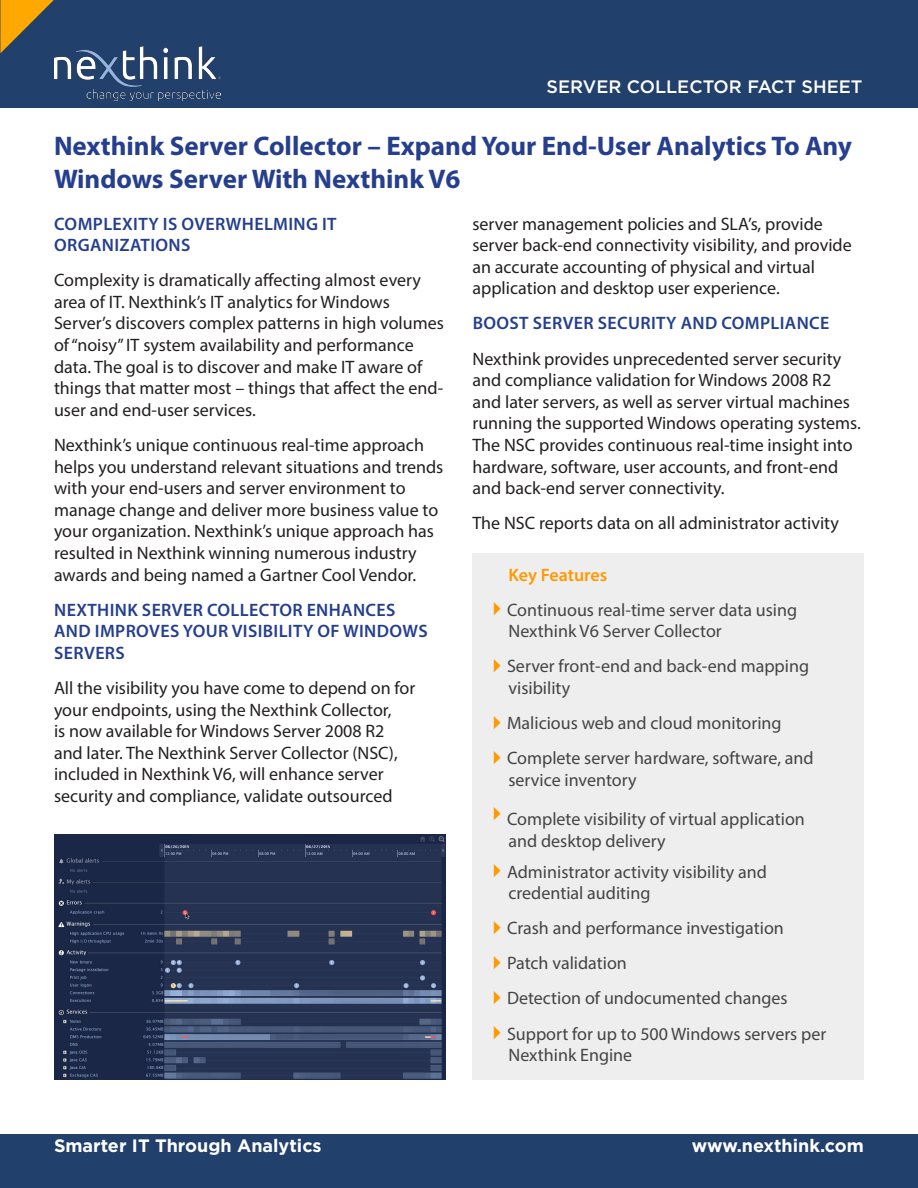
<style>
.page{position:relative;width:918px;height:1188px;background:#fff}
.page>*{position:absolute;margin:0;border:0;box-sizing:border-box;transform-origin:0 0}
.t1{font:700 27px/32.4px "Myriad Pro";color:#253f8e}
.t2{font:18px/21.6px "Myriad Pro";color:#231f20}
.t3{font:18px/21.6px "Myriad Pro";color:#444}
.t4{font:600 18px/21.6px "Myriad Pro";letter-spacing:.02em;color:#253f8e}
.t5{font:700 18px "Gotham HTF";color:#fff}
.t6{font:500 18px "Gotham HTF";color:#fff}
.t7{font:600 18px "Myriad Pro";letter-spacing:-.005em;color:#f90}
.s1{color:#f90}
</style>
<div class="page">
<div style="left:0;top:0;width:918px;height:108px;background:#22406c"></div>
<svg style="left:0;top:0;width:54px;height:53px"></svg>
<img style="left:54px;top:46px;width:167px;height:54px">
<div style="left:0;top:1134px;width:918px;height:54px;background:#22406c"></div>
<div style="left:472px;top:554px;width:392px;height:526px;background:#eee"></div>
<img style="left:54px;top:834px;width:392px;height:246px">
<p class="t6" style="left:547px;top:76px;width:317px">SERVER COLLECTOR FACT SHEET</p>
<p class="t1" style="left:54px;top:129px;width:800px">Nexthink Server Collector – Expand Your End-User Analytics To Any<br>Windows Server With Nexthink V6</p>
<p class="t4" style="left:54px;top:212px;width:284px">COMPLEXITY IS OVERWHELMING IT<br>ORGANIZATIONS</p>
<p class="t2" style="left:54px;top:269px;width:391px">Complexity is dramatically affecting almost every area of IT. Nexthink’s IT analytics for Windows Server’s discovers complex patterns in high volumes of “noisy” IT system availability and performance data. The goal is to discover and make IT aware of things that matter most – things that affect the end&shy;user and end-user services.</p>
<p class="t2" style="left:54px;top:434px;width:391px">Nexthink’s unique continuous real-time approach helps you understand relevant situations and trends with your end-users and server environment to manage change and deliver more business value to your organization. Nexthink’s unique approach has resulted in Nexthink winning numerous industry awards and being named a Gartner Cool Vendor.</p>
<p class="t4" style="left:54px;top:598px;width:375px">NEXTHINK SERVER COLLECTOR ENHANCES<br>AND IMPROVES YOUR VISIBILITY OF WINDOWS<br>SERVERS</p>
<p class="t2" style="left:54px;top:677px;width:363px">All the visibility you have come to depend on for your endpoints, using the Nexthink Collector,<br>is now available for Windows Server 2008 R2 and later. The Nexthink Server Collector (NSC), included in Nexthink V6, will enhance server security and compliance, validate outsourced</p>
<p class="t2" style="left:472px;top:212px;width:381px">server management policies and SLA’s, provide server back-end connectivity visibility, and provide an accurate accounting of physical and virtual application and desktop user experience.</p>
<p class="t4" style="left:473px;top:312px;width:358px">BOOST SERVER SECURITY AND COMPLIANCE</p>
<p class="t2" style="left:472px;top:347px;width:390px">Nexthink provides unprecedented server security and compliance validation for Windows 2008 R2 and later servers, as well as server virtual machines running the supported Windows operating systems.<br>The NSC provides continuous real-time insight into hardware, software, user accounts, and front-end and back-end server connectivity.</p>
<p class="t2" style="left:472px;top:512px;width:368px">The NSC reports data on all administrator activity</p>
<p class="t7" style="left:508px;top:563px;width:100px">Key Features</p>
<p class="t3" style="left:508px;top:598px;width:290px;text-indent:-22px"><span class="s1">✔</span>Continuous real-time server data using<br>Nexthink V6 Server Collector</p>
<p class="t3" style="left:508px;top:655px;width:302px;text-indent:-22px"><span class="s1">✔</span>Server front-end and back-end mapping visibility</p>
<p class="t3" style="left:486px;top:712px;width:297px"><span class="s1">✔</span>Malicious web and cloud monitoring</p>
<p class="t3" style="left:508px;top:747px;width:307px;text-indent:-22px"><span class="s1">✔</span>Complete server hardware, software, and service inventory</p>
<p class="t3" style="left:508px;top:808px;width:298px;text-indent:-22px"><span class="s1">✔</span>Complete visibility of virtual application and desktop delivery</p>
<p class="t3" style="left:508px;top:860px;width:260px;text-indent:-22px"><span class="s1">✔</span>Administrator activity visibility and credential auditing</p>
<p class="t3" style="left:486px;top:917px;width:299px"><span class="s1">✔</span>Crash and performance investigation</p>
<p class="t3" style="left:486px;top:952px;width:142px"><span class="s1">✔</span>Patch validation</p>
<p class="t3" style="left:486px;top:987px;width:303px"><span class="s1">✔</span>Detection of undocumented changes</p>
<p class="t3" style="left:508px;top:1022px;width:319px;text-indent:-22px"><span class="s1">✔</span>Support for up to 500 Windows servers per<br>Nexthink Engine</p>
<p class="t5" style="left:54px;top:1135px;width:269px">Smarter IT Through Analytics</p>
<p class="t5" style="left:692px;top:1135px;width:174px">www.nexthink.com</p>
</div>
